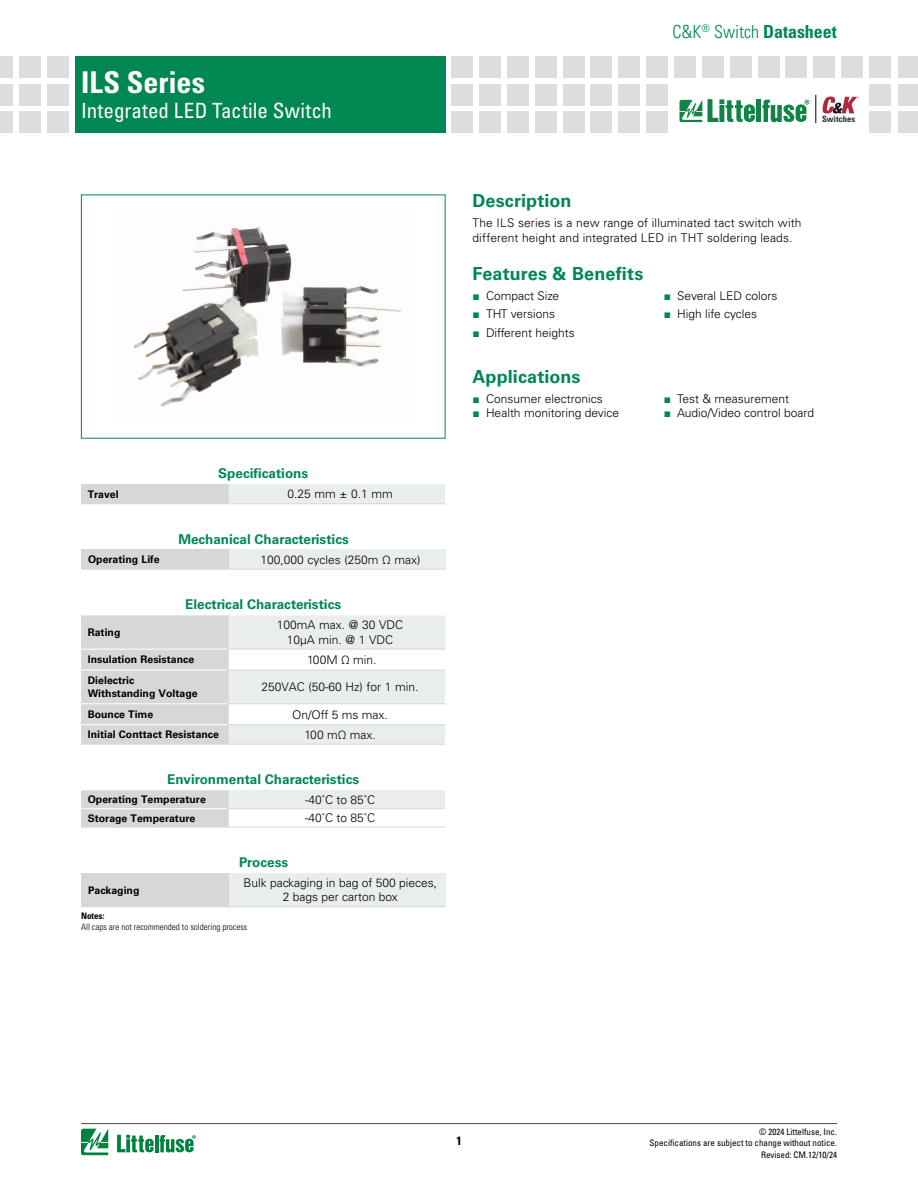
<style>
.page{position:relative;width:918px;height:1188px;background:#fff}
.page>*{position:absolute;margin:0;border:0;box-sizing:border-box;transform-origin:0 0}
.t1{font:700 condensed 30px "Univers LT Std";color:#fff}
.t2{font:condensed 21px "Univers LT Std";letter-spacing:.005em;color:#fff}
.t3{font:700 18px "Univers LT Std";letter-spacing:.005em;color:#008752}
.t4{font:300 condensed 18px "Univers LT Std";color:#008752}
.t5{font:700 13.5px "Univers LT Std";color:#008752}
.t6{font:300 12px/14.4px "Univers LT Std";color:#000;text-align:center}
.t7{font:700 condensed 12px "Univers LT Std";color:#000}
.t8{font:700 10.5px/12.6px "Univers LT Std";color:#000}
.t9{font:condensed 9px/10.8px "Univers LT Std";color:#000;text-align:right}
.t10{font:300 condensed 9px "Univers LT Std";color:#000}
.t11{font:700 condensed 9px "Univers LT Std";color:#000}
.t12{font:700 condensed 8.7px "Univers LT Std";color:#292c2f}
.s1{font-weight:700}
.s2{font-family:"Arial";font-weight:400;color:#008752}
</style>
<div class="page">
<hr style="left:81px;top:1123px;width:756px;height:1px;background:#4d4d4f">
<svg style="left:81px;top:1129px;width:27px;height:26px"></svg>
<hr style="left:155px;top:1135px;width:3px;height:17px;background:#00823f">
<svg style="left:160px;top:1135px;width:36px;height:18px"></svg>
<svg style="left:117px;top:1135px;width:37px;height:17px"></svg>
<div style="left:75px;top:56px;width:371px;height:77px;background:#008752"></div>
<div style="left:47px;top:56px;width:21px;height:21px;background:#dcddde"></div>
<div style="left:47px;top:84px;width:21px;height:21px;background:#dcddde"></div>
<div style="left:47px;top:112px;width:21px;height:21px;background:#dcddde"></div>
<div style="left:19px;top:56px;width:21px;height:21px;background:#dcddde"></div>
<div style="left:19px;top:84px;width:21px;height:21px;background:#dcddde"></div>
<div style="left:19px;top:112px;width:21px;height:21px;background:#dcddde"></div>
<div style="left:0;top:56px;width:13px;height:21px;background:#dcddde"></div>
<div style="left:0;top:84px;width:13px;height:21px;background:#dcddde"></div>
<div style="left:0;top:112px;width:13px;height:21px;background:#dcddde"></div>
<div style="left:869px;top:56px;width:22px;height:21px;background:#dcddde"></div>
<div style="left:869px;top:84px;width:22px;height:21px;background:#dcddde"></div>
<div style="left:869px;top:112px;width:22px;height:21px;background:#dcddde"></div>
<div style="left:452px;top:56px;width:21px;height:21px;background:#dcddde"></div>
<div style="left:452px;top:84px;width:21px;height:21px;background:#dcddde"></div>
<div style="left:452px;top:112px;width:21px;height:21px;background:#dcddde"></div>
<div style="left:479px;top:56px;width:22px;height:21px;background:#dcddde"></div>
<div style="left:479px;top:84px;width:22px;height:21px;background:#dcddde"></div>
<div style="left:479px;top:112px;width:22px;height:21px;background:#dcddde"></div>
<div style="left:507px;top:56px;width:22px;height:21px;background:#dcddde"></div>
<div style="left:507px;top:84px;width:22px;height:21px;background:#dcddde"></div>
<div style="left:507px;top:112px;width:22px;height:21px;background:#dcddde"></div>
<div style="left:535px;top:56px;width:21px;height:21px;background:#dcddde"></div>
<div style="left:535px;top:84px;width:21px;height:21px;background:#dcddde"></div>
<div style="left:535px;top:112px;width:21px;height:21px;background:#dcddde"></div>
<div style="left:563px;top:56px;width:21px;height:21px;background:#dcddde"></div>
<div style="left:563px;top:84px;width:21px;height:21px;background:#dcddde"></div>
<div style="left:563px;top:112px;width:21px;height:21px;background:#dcddde"></div>
<div style="left:591px;top:56px;width:21px;height:21px;background:#dcddde"></div>
<div style="left:591px;top:84px;width:21px;height:21px;background:#dcddde"></div>
<div style="left:591px;top:112px;width:21px;height:21px;background:#dcddde"></div>
<div style="left:619px;top:56px;width:21px;height:21px;background:#dcddde"></div>
<div style="left:619px;top:84px;width:21px;height:21px;background:#dcddde"></div>
<div style="left:619px;top:112px;width:21px;height:21px;background:#dcddde"></div>
<div style="left:647px;top:56px;width:21px;height:21px;background:#dcddde"></div>
<div style="left:647px;top:84px;width:21px;height:21px;background:#dcddde"></div>
<div style="left:647px;top:112px;width:21px;height:21px;background:#dcddde"></div>
<div style="left:674px;top:56px;width:22px;height:21px;background:#dcddde"></div>
<div style="left:702px;top:56px;width:21px;height:21px;background:#dcddde"></div>
<div style="left:730px;top:56px;width:21px;height:21px;background:#dcddde"></div>
<div style="left:786px;top:56px;width:21px;height:21px;background:#dcddde"></div>
<div style="left:758px;top:56px;width:21px;height:21px;background:#dcddde"></div>
<div style="left:814px;top:56px;width:21px;height:21px;background:#dcddde"></div>
<div style="left:841px;top:56px;width:22px;height:21px;background:#dcddde"></div>
<div style="left:898px;top:56px;width:20px;height:21px;background:#dcddde"></div>
<div style="left:898px;top:84px;width:20px;height:21px;background:#dcddde"></div>
<div style="left:898px;top:112px;width:20px;height:21px;background:#dcddde"></div>
<svg style="left:679px;top:100px;width:23px;height:22px"></svg>
<svg style="left:816px;top:95px;width:1px;height:28px"></svg>
<svg style="left:823px;top:97px;width:36px;height:17px"></svg>
<div style="left:756px;top:100px;width:5px;height:22px;background:#0f8444"></div>
<svg style="left:762px;top:100px;width:47px;height:22px"></svg>
<svg style="left:708px;top:99px;width:47px;height:23px"></svg>
<img style="left:134px;top:227px;width:268px;height:180px">
<div style="left:81px;top:484px;width:147px;height:20px;background:#d5d7d8"></div>
<div style="left:228px;top:484px;width:217px;height:20px;background:#eaeeeb"></div>
<svg style="left:228px;top:484px;width:1px;height:20px"></svg>
<hr style="left:81px;top:504px;width:147px;height:1px;background:#d5d7d8">
<hr style="left:228px;top:504px;width:217px;height:1px;background:#d5d7d8">
<div style="left:81px;top:550px;width:148px;height:19px;background:#d5d7d8"></div>
<div style="left:229px;top:550px;width:217px;height:19px;background:#eaeeeb"></div>
<hr style="left:81px;top:569px;width:148px;height:1px;background:#d5d7d8">
<hr style="left:229px;top:569px;width:217px;height:1px;background:#d5d7d8">
<hr style="left:81px;top:744px;width:147px;height:1px;background:#d5d7d8">
<hr style="left:228px;top:744px;width:217px;height:1px;background:#d5d7d8">
<svg style="left:81px;top:615px;width:364px;height:129px"></svg>
<div style="left:228px;top:790px;width:217px;height:19px;background:#eaeeeb"></div>
<hr style="left:81px;top:827px;width:147px;height:1px;background:#d5d7d8">
<hr style="left:228px;top:827px;width:217px;height:1px;background:#d5d7d8">
<hr style="left:228px;top:808px;width:217px;height:1px;background:#d5d7d8">
<div style="left:81px;top:790px;width:148px;height:37px;background:#d5d7d8"></div>
<div style="left:81px;top:873px;width:148px;height:34px;background:#d5d7d8"></div>
<div style="left:229px;top:873px;width:217px;height:34px;background:#eaeeeb"></div>
<hr style="left:81px;top:907px;width:148px;height:1px;background:#d5d7d8">
<hr style="left:229px;top:907px;width:217px;height:1px;background:#d5d7d8">
<h1 class="t1" style="left:81px;top:64px;width:126px">ILS Series</h1>
<h2 class="t2" style="left:81px;top:97px;width:253px">Integrated LED Tactile Switch</h2>
<p class="t5" style="left:218px;top:466px;width:92px">Specifications</p>
<p class="t8" style="left:88px;top:488px;width:32px">Travel</p>
<p class="t6" style="left:287px;top:487px;width:107px">0.25 mm ± 0.1 mm</p>
<p class="t5" style="left:178px;top:531px;width:172px">Mechanical Characteristics</p>
<p class="t8" style="left:88px;top:553px;width:73px">Operating Life</p>
<p class="t6" style="left:260px;top:552px;width:162px">100,000 cycles (250m Ω max)</p>
<p class="t5" style="left:185px;top:597px;width:157px">Electrical Characteristics</p>
<p class="t8" style="left:88px;top:626px;width:34px">Rating</p>
<p class="t6" style="left:277px;top:618px;width:128px">100mA max. @ 30 VDC<br>10µA min. @ 1 VDC</p>
<p class="t8" style="left:88px;top:653px;width:108px">Insulation Resistance</p>
<p class="t6" style="left:307px;top:652px;width:71px">100M Ω min.</p>
<p class="t8" style="left:88px;top:675px;width:111px">Dielectric<br>Withstanding Voltage</p>
<p class="t6" style="left:262px;top:680px;width:159px">250VAC (50-60 Hz) for 1 min.</p>
<p class="t8" style="left:88px;top:708px;width:67px">Bounce Time</p>
<p class="t6" style="left:292px;top:707px;width:97px">On/Off 5 ms max.</p>
<p class="t8" style="left:88px;top:728px;width:133px">Initial Conttact Resistance</p>
<p class="t6" style="left:304px;top:727px;width:73px">100 mΩ max.</p>
<p class="t5" style="left:167px;top:772px;width:193px">Environmental Characteristics</p>
<p class="t8" style="left:88px;top:793px;width:120px">Operating Temperature</p>
<p class="t6" style="left:305px;top:792px;width:72px">-40˚C to 85˚C</p>
<p class="t8" style="left:88px;top:812px;width:109px">Storage Temperature</p>
<p class="t6" style="left:305px;top:811px;width:72px">-40˚C to 85˚C</p>
<p class="t5" style="left:239px;top:854px;width:51px">Process</p>
<p class="t8" style="left:88px;top:884px;width:53px">Packaging</p>
<p class="t6" style="left:244px;top:876px;width:195px">Bulk packaging in bag of 500 pieces,<br>2 bags per carton box</p>
<p class="t11" style="left:81px;top:911px;width:25px">Notes:</p>
<p class="t10" style="left:81px;top:922px;width:168px">All caps are not recommended to soldering process</p>
<h3 class="t4" style="left:673px;top:21px;width:166px">C&amp;K<sup>®</sup> Switch <span class="s1">Datasheet</span></h3>
<p class="t12" style="left:822px;top:114px;width:35px">Switches</p>
<h3 class="t3" style="left:472px;top:191px;width:101px">Description</h3>
<p class="t6" style="left:472px;top:215px;width:331px;line-height:15px;text-align:left">The ILS series is a new range of illuminated tact switch with different height and integrated LED in THT soldering leads.</p>
<h3 class="t3" style="left:472px;top:263px;width:172px">Features &amp; Benefits</h3>
<p class="t6" style="left:472px;top:288px;width:88px"><span class="s2">■</span> Compact Size</p>
<p class="t6" style="left:472px;top:307px;width:84px"><span class="s2">■</span> THT versions</p>
<p class="t6" style="left:472px;top:325px;width:104px"><span class="s2">■</span> Different heights</p>
<h3 class="t3" style="left:472px;top:366px;width:110px">Applications</h3>
<p class="t6" style="left:472px;top:391px;width:132px"><span class="s2">■</span> Consumer electronics</p>
<p class="t6" style="left:472px;top:406px;width:148px"><span class="s2">■</span> Health monitoring device</p>
<p class="t6" style="left:664px;top:288px;width:115px"><span class="s2">■</span> Several LED colors</p>
<p class="t6" style="left:664px;top:307px;width:95px"><span class="s2">■</span> High life cycles</p>
<p class="t6" style="left:664px;top:391px;width:127px"><span class="s2">■</span> Test &amp; measurement</p>
<p class="t6" style="left:664px;top:406px;width:152px"><span class="s2">■</span> Audio/Video control board</p>
<p class="t7" style="left:456px;top:1133px;width:7px">1</p>
<p class="t9" style="left:650px;top:1126px;width:189px">© 2024 Littelfuse, Inc.<br>Specifications are subject to change without notice.</p>
<p class="t9" style="left:761px;top:1149px;width:77px">Revised: CM.12/10/24</p>
</div>
